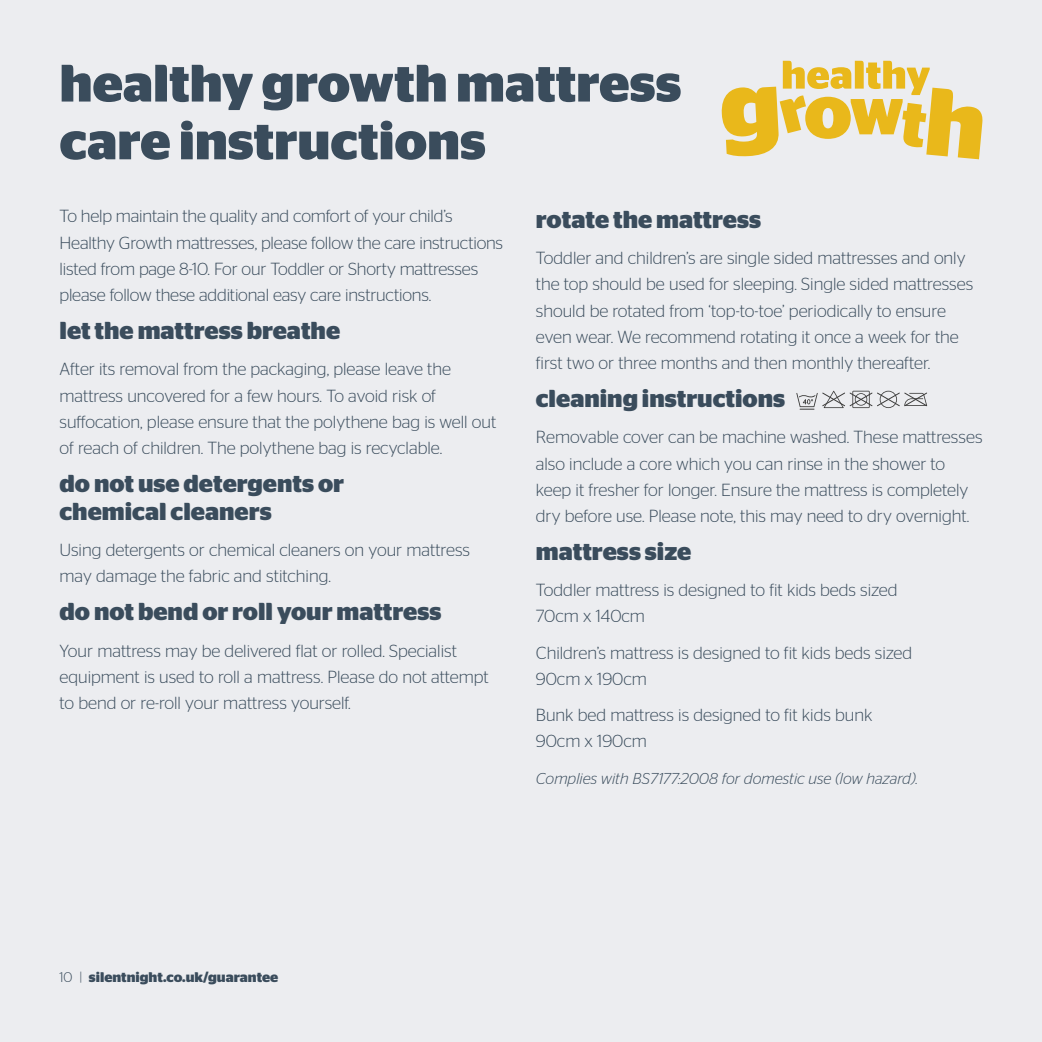
<style>
.page{position:relative;width:1042px;height:1042px;background:#ecedf0}
.page>*{position:absolute;margin:0;border:0;box-sizing:border-box;transform-origin:0 0}
.t1{font:700 52.5px/57.8px "Stag Sans";color:#3a4c5c}
.t2{font:700 24.5px/28px "Stag Sans";color:#3a4c5c}
.t3{font:300 17.5px/26.2px "Stag Sans";color:#3a4c5c}
.t4{font:italic 300 15.75px "Stag Sans";color:#3a4c5c}
.t5{font:700 14px "Stag Sans";color:#3a4c5c}
.s1{font-weight:300}
</style>
<div class="page">
<svg style="left:796px;top:391px;width:132px;height:19px"></svg>
<svg style="left:721px;top:61px;width:262px;height:98px"></svg>
<h1 class="t1" style="left:60px;top:50px;width:623px">healthy growth mattress care instructions</h1>
<p class="t3" style="left:60px;top:202px;width:445px">To help maintain the quality and comfort of your child’s Healthy Growth mattresses, please follow the care instructions listed from page 8-10. For our Toddler or Shorty mattresses please follow these additional easy care instructions.</p>
<h2 class="t2" style="left:60px;top:315px;width:282px">let the mattress breathe</h2>
<p class="t3" style="left:60px;top:355px;width:438px">After its removal from the packaging, please leave the mattress uncovered for a few hours. To avoid risk of suffocation, please ensure that the polythene bag is well out of reach of children. The polythene bag is recyclable.</p>
<h2 class="t2" style="left:60px;top:467px;width:286px">do not use detergents or chemical cleaners</h2>
<p class="t3" style="left:60px;top:535px;width:412px">Using detergents or chemical cleaners on your mattress may damage the fabric and stitching.</p>
<h2 class="t2" style="left:60px;top:596px;width:383px">do not bend or roll your mattress</h2>
<p class="t3" style="left:60px;top:636px;width:431px">Your mattress may be delivered flat or rolled. Specialist equipment is used to roll a mattress. Please do not attempt to bend or re-roll your mattress yourself.</p>
<h2 class="t2" style="left:536px;top:203px;width:227px">rotate the mattress</h2>
<p class="t3" style="left:536px;top:244px;width:439px">Toddler and children’s are single sided mattresses and only the top should be used for sleeping. Single sided mattresses should be rotated from ‘top-to-toe’ periodically to ensure even wear. We recommend rotating it once a week for the first two or three months and then monthly thereafter.</p>
<h2 class="t2" style="left:536px;top:383px;width:251px">cleaning instructions</h2>
<p class="t3" style="left:536px;top:423px;width:448px">Removable cover can be machine washed. These mattresses also include a core which you can rinse in the shower to keep it fresher for longer. Ensure the mattress is completely dry before use. Please note, this may need to dry overnight.</p>
<h2 class="t2" style="left:536px;top:535px;width:157px">mattress size</h2>
<p class="t3" style="left:536px;top:575px;width:363px">Toddler mattress is designed to fit kids beds sized<br>70cm x 140cm</p>
<p class="t3" style="left:536px;top:638px;width:378px">Children’s mattress is designed to fit kids beds sized<br>90cm x 190cm</p>
<p class="t3" style="left:536px;top:700px;width:338px">Bunk bed mattress is designed to fit kids bunk<br>90cm x 190cm</p>
<p class="t4" style="left:536px;top:767px;width:384px">Complies with BS7177:2008 for domestic use (low hazard).</p>
<p class="t5" style="left:60px;top:967px;width:220px"><span class="s1">10 |</span> silentnight.co.uk/guarantee</p>
</div>
